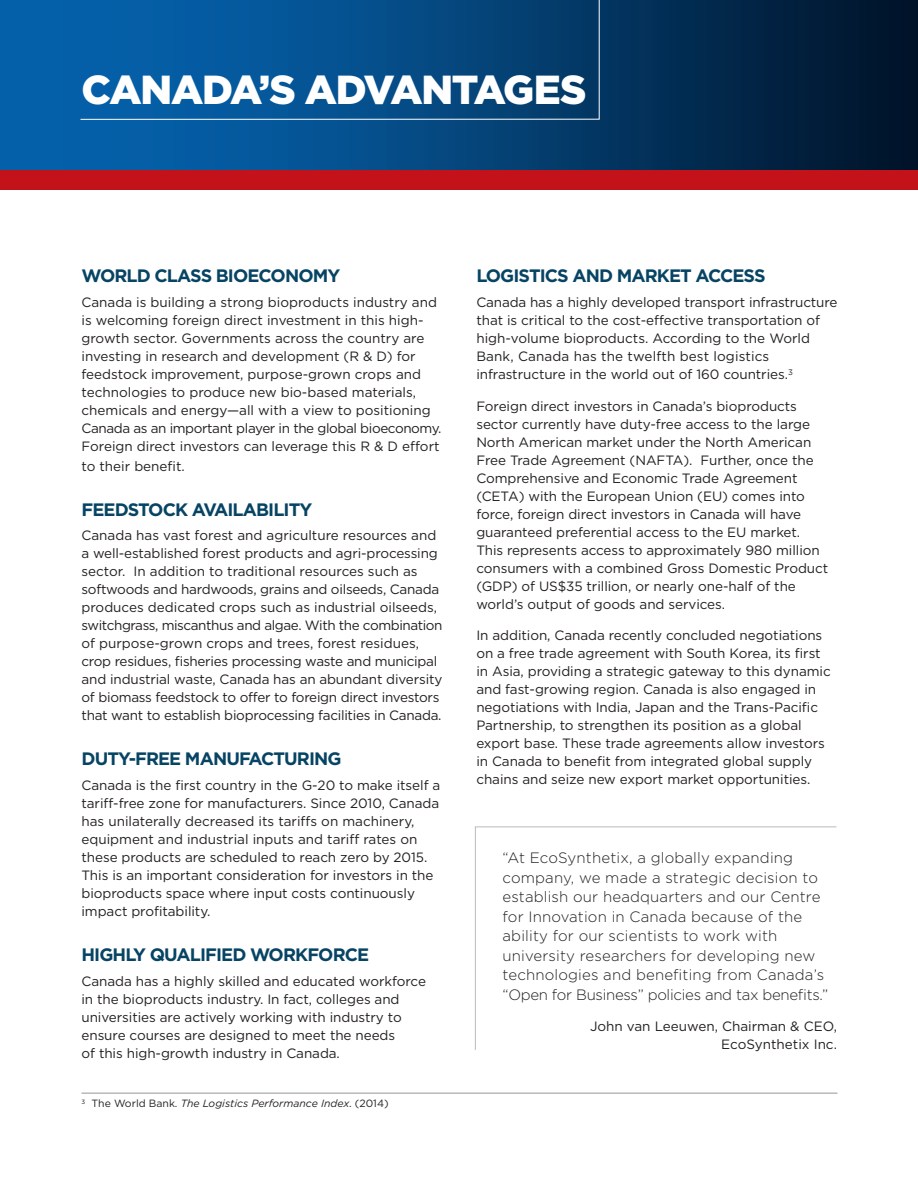
<style>
.page{position:relative;width:918px;height:1188px;background:#fff}
.page>*{position:absolute;margin:0;border:0;box-sizing:border-box;transform-origin:0 0}
.t1{font:900 40.5px "Gotham";letter-spacing:-.035em;color:#fff}
.t2{font:700 18px "Gotham";letter-spacing:-.05em;color:#074464}
.t3{font:300 15px/19.5px "Gotham";letter-spacing:.01em;color:#231f20}
.Body{font:13.5px/18px "Gotham";letter-spacing:-.005em;color:#231f20}
.Body-2{font:italic 10.5px "Gotham";color:#231f20}
.s1{font-style:normal}
</style>
<div class="page">
<svg style="left:0;top:0;width:918px;height:170px;background:#023866"></svg>
<hr style="left:82px;top:1093px;width:756px;height:1px;background:#939598">
<div style="left:0;top:170px;width:918px;height:19px;background:#c4121a"></div>
<svg style="left:80px;top:0;width:520px;height:120px;background:#06518d"></svg>
<svg style="left:475px;top:826px;width:362px;height:224px"></svg>
<h2 class="t1" style="left:82px;top:66px;width:506px">CANADA’S ADVANTAGES</h2>
<h3 class="t2" style="left:82px;top:266px;width:260px">WORLD CLASS BIOECONOMY</h3>
<p class="Body" style="left:82px;top:293px;width:362px">Canada is building a strong bioproducts industry and is welcoming foreign direct investment in this high&shy;growth sector. Governments across the country are investing in research and development (R &amp; D) for feedstock improvement, purpose-grown crops and technologies to produce new bio-based materials, chemicals and energy—all with a view to positioning Canada as an important player in the global bioeconomy.<br>Foreign direct investors can leverage this R &amp; D effort</p>
<p class="Body" style="left:82px;top:457px;width:105px">to their benefit.</p>
<h3 class="t2" style="left:82px;top:499px;width:232px">FEEDSTOCK AVAILABILITY</h3>
<p class="Body" style="left:82px;top:526px;width:363px">Canada has vast forest and agriculture resources and a well-established forest products and agri-processing sector. In addition to traditional resources such as softwoods and hardwoods, grains and oilseeds, Canada produces dedicated crops such as industrial oilseeds, switchgrass, miscanthus and algae. With the combination of purpose-grown crops and trees, forest residues, crop residues, fisheries processing waste and municipal and industrial waste, Canada has an abundant diversity of biomass feedstock to offer to foreign direct investors that want to establish bioprocessing facilities in Canada.</p>
<h3 class="t2" style="left:82px;top:749px;width:262px">DUTY-FREE MANUFACTURING</h3>
<p class="Body" style="left:82px;top:776px;width:360px">Canada is the first country in the G-20 to make itself a tariff-free zone for manufacturers. Since 2010, Canada has unilaterally decreased its tariffs on machinery, equipment and industrial inputs and tariff rates on these products are scheduled to reach zero by 2015.<br>This is an important consideration for investors in the bioproducts space where input costs continuously impact profitability.</p>
<h3 class="t2" style="left:82px;top:944px;width:289px">HIGHLY QUALIFIED WORKFORCE</h3>
<p class="Body" style="left:82px;top:972px;width:346px">Canada has a highly skilled and educated workforce in the bioproducts industry. In fact, colleges and universities are actively working with industry to ensure courses are designed to meet the needs<br>of this high-growth industry in Canada.</p>
<p class="Body-2" style="left:82px;top:1097px;width:309px"><sup>3</sup> <span class="s1">The World Bank.</span> The Logistics Performance Index<span class="s1">. (2014)</span></p>
<h3 class="t2" style="left:476px;top:266px;width:291px">LOGISTICS AND MARKET ACCESS</h3>
<p class="Body" style="left:476px;top:293px;width:363px">Canada has a highly developed transport infrastructure that is critical to the cost-effective transportation of high-volume bioproducts. According to the World Bank, Canada has the twelfth best logistics infrastructure in the world out of 160 countries.<sup>3</sup></p>
<p class="Body" style="left:476px;top:397px;width:353px">Foreign direct investors in Canada’s bioproducts sector currently have duty-free access to the large North American market under the North American Free Trade Agreement (NAFTA). Further, once the Comprehensive and Economic Trade Agreement (CETA) with the European Union (EU) comes into force, foreign direct investors in Canada will have guaranteed preferential access to the EU market.<br>This represents access to approximately 980 million consumers with a combined Gross Domestic Product (GDP) of US$35 trillion, or nearly one-half of the world’s output of goods and services.</p>
<p class="Body" style="left:476px;top:626px;width:356px">In addition, Canada recently concluded negotiations on a free trade agreement with South Korea, its first in Asia, providing a strategic gateway to this dynamic and fast-growing region. Canada is also engaged in negotiations with India, Japan and the Trans-Pacific Partnership, to strengthen its position as a global export base. These trade agreements allow investors in Canada to benefit from integrated global supply chains and seize new export market opportunities.</p>
<p class="t3" style="left:503px;top:848px;width:327px">“At EcoSynthetix, a globally expanding company, we made a strategic decision to establish our headquarters and our Centre for Innovation in Canada because of the ability for our scientists to work with university researchers for developing new technologies and benefiting from Canada’s “Open for Business” policies and tax benefits.”</p>
<p class="Body" style="left:590px;top:1017px;width:248px;text-align:right">John van Leeuwen, Chairman &amp; CEO,<br>EcoSynthetix Inc.</p>
</div>
